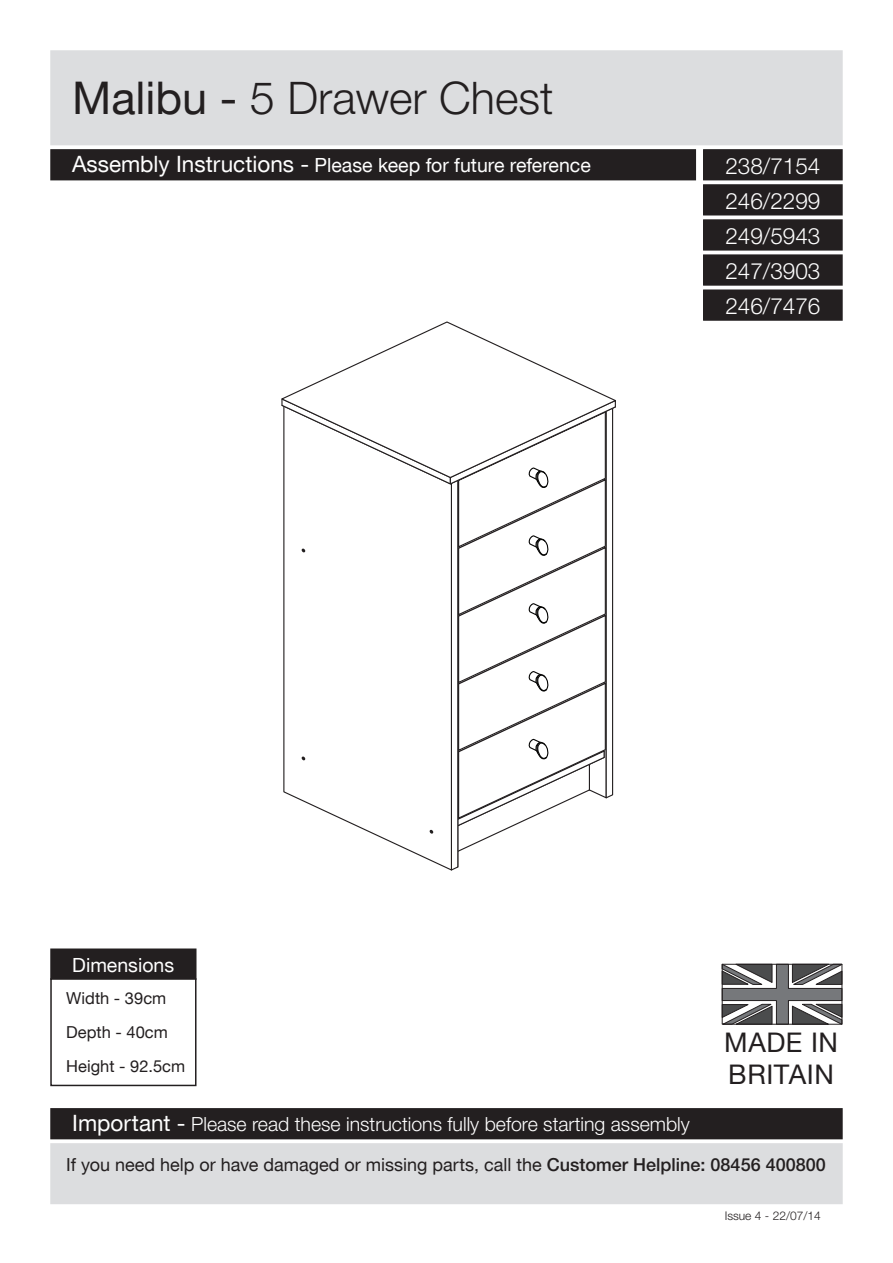
<style>
.page{position:relative;width:893px;height:1263px;background:#fff}
.page>*{position:absolute;margin:0;border:0;box-sizing:border-box;transform-origin:0 0}
.t1{font:300 45px "Helvetica Neue CE";color:#231f20}
.t2{font:27px/32.4px "Helvetica Neue CE";letter-spacing:.02em;color:#231f20}
.t3{font:300 22.5px/35.1px "Helvetica Neue CE";color:#fff;text-align:justify}
.t4{font:300 19.5px "Helvetica Neue CE";color:#fff}
.t5{font:19.5px "Helvetica Neue CE";color:#fff}
.t6{font:18px "Helvetica Neue CE";color:#231f20}
.t7{font:16.5px/34.2px "Helvetica Neue CE";color:#231f20}
.t8{font:300 12px "Helvetica Neue CE";color:#231f20}
.s1{font-weight:400}
.s2{font-size:22.5px}
.s3{font-weight:400;font-size:22.5px}
.s4{font-weight:500}
</style>
<div class="page">
<div style="left:51px;top:949px;width:145px;height:30px;background:#231f20"></div>
<div style="left:50px;top:948px;width:146px;height:32px;border:2px solid #231f20"></div>
<div style="left:50px;top:978px;width:146px;height:108px;border:2px solid #231f20"></div>
<div style="left:51px;top:1109px;width:791px;height:29px;background:#231f20"></div>
<div style="left:50px;top:1108px;width:793px;height:31px;border:2px solid #231f20"></div>
<div style="left:51px;top:51px;width:791px;height:94px;background:#dcdddf"></div>
<div style="left:50px;top:50px;width:793px;height:95px;border:2px solid #dcdddf"></div>
<div style="left:51px;top:150px;width:644px;height:30px;background:#231f20"></div>
<div style="left:50px;top:149px;width:646px;height:31px;border:2px solid #231f20"></div>
<div style="left:51px;top:1144px;width:791px;height:59px;background:#dcdddf"></div>
<div style="left:50px;top:1143px;width:793px;height:61px;border:2px solid #dcdddf"></div>
<svg style="left:722px;top:966px;width:120px;height:59px"></svg>
<div style="left:722px;top:964px;width:120px;height:60px;border:1px solid #231f20"></div>
<div style="left:704px;top:150px;width:138px;height:30px;background:#231f20"></div>
<div style="left:703px;top:149px;width:140px;height:31px;border:2px solid #231f20"></div>
<div style="left:704px;top:220px;width:138px;height:30px;background:#231f20"></div>
<div style="left:703px;top:219px;width:140px;height:32px;border:2px solid #231f20"></div>
<div style="left:704px;top:255px;width:138px;height:30px;background:#231f20"></div>
<div style="left:703px;top:254px;width:140px;height:32px;border:2px solid #231f20"></div>
<div style="left:704px;top:290px;width:138px;height:30px;background:#231f20"></div>
<div style="left:703px;top:289px;width:140px;height:32px;border:2px solid #231f20"></div>
<div style="left:704px;top:185px;width:138px;height:30px;background:#231f20"></div>
<div style="left:703px;top:184px;width:140px;height:31px;border:2px solid #231f20"></div>
<svg style="left:283px;top:479px;width:331px;height:392px"></svg>
<svg style="left:281px;top:321px;width:335px;height:158px"></svg>
<p class="t1" style="left:72px;top:71px;width:483px"><span class="s1">Malibu -</span> 5 Drawer Chest</p>
<p class="t5" style="left:72px;top:153px;width:520px"><span class="s2">Assembly Instructions -</span> Please keep for future reference</p>
<p class="t3" style="left:725px;top:148px;width:97px">238/7154</p>
<p class="t3" style="left:725px;top:183px;width:97px">246/2299</p>
<p class="t3" style="left:725px;top:218px;width:97px">249/5943<br>247/3903<br>246/7476</p>
<p class="t5" style="left:72px;top:953px;width:103px">Dimensions</p>
<p class="t7" style="left:66px;top:981px;width:120px">Width - 39cm<br>Depth - 40cm<br>Height - 92.5cm</p>
<p class="t4" style="left:72px;top:1112px;width:619px"><span class="s3">Important -</span> Please read these instructions fully before starting assembly</p>
<p class="t2" style="left:724px;top:1026px;width:115px">MADE IN<br>BRITAIN</p>
<p class="t6" style="left:66px;top:1154px;width:761px">If you need help or have damaged or missing parts, call the <span class="s4">Customer Helpline: 08456 400800</span></p>
<p class="t8" style="left:725px;top:1209px;width:98px">Issue 4 - 22/07/14</p>
</div>
